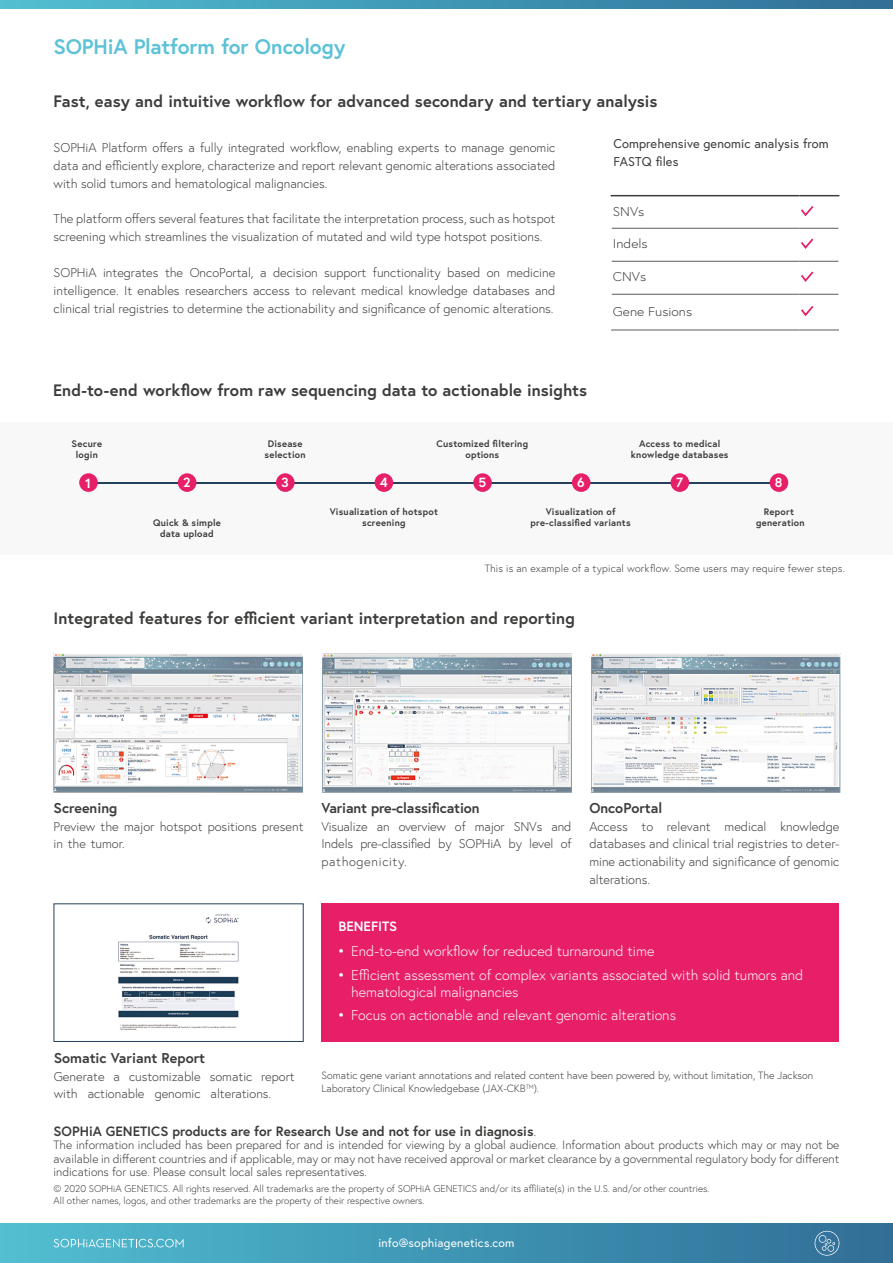
<style>
.page{position:relative;width:893px;height:1263px;background:#fff}
.page>*{position:absolute;margin:0;border:0;box-sizing:border-box;transform-origin:0 0}
.t1{font:700 21px "Europa";letter-spacing:-.01em;color:#5dc2d7}
.t2{font:700 16.5px "Europa";letter-spacing:.005em;color:#3c3c3b}
.t3{font:300 14.25px/17.1px "Europa";color:#fff}
.t4{font:700 14.25px "Europa";color:#3c3c3b}
.t5{font:700 13.5px "Europa";color:#3c3c3b}
.t6{font:700 13.5px "Europa";color:#fff}
.t7{font:700 13.35px "Europa";color:#fff}
.t8{font:300 12.75px/17.9px "Europa";color:#3c3c3b;text-align:justify}
.t9{font:12.75px/18px "Europa";letter-spacing:.01em;color:#3c3c3b}
.t10{font:300 12.75px "Europa";color:#3c3c3b;scale:1.08 1}
.t11{font:300 12px/13.5px "Europa";color:#3c3c3b;text-align:justify}
.t12{font:12px "Europa";letter-spacing:.015em;color:#fff}
.t13{font:300 10.5px/13.5px "Europa";color:#3c3c3b}
.t14{font:300 10.5px "Europa";letter-spacing:.02em;color:#3c3c3b}
.t15{font:300 9.75px/11.7px "Europa";color:#3c3c3b}
.t16{font:700 9.45px/10.8px "Europa";letter-spacing:.025em;color:#3c3c3b;text-align:center}
.s1{font-family:"Neutra Text";font-weight:400;font-size:19.5px}
.s2{font-weight:300}
</style>
<div class="page">
<svg style="left:0;top:0;width:893px;height:9px"></svg>
<div style="left:0;top:1223px;width:893px;height:40px;background:linear-gradient(to right,#51bfd2,#2f6d97)"></div>
<svg style="left:54px;top:1239px;width:130px;height:8px"></svg>
<svg style="left:815px;top:1231px;width:24px;height:24px"></svg>
<img style="left:53px;top:653px;width:249px;height:140px">
<img style="left:322px;top:654px;width:250px;height:139px">
<img style="left:591px;top:653px;width:249px;height:140px">
<div style="left:54px;top:903px;width:250px;height:139px;border:1px solid #23415d"></div>
<img style="left:118px;top:913px;width:121px;height:117px">
<div style="left:0;top:423px;width:893px;height:132px;background:#f8f8f8"></div>
<hr style="left:88px;top:482px;width:688px;height:1px;background:#23415d">
<div style="left:79px;top:473px;width:19px;height:19px;background:#e71f69;border-radius:50%"></div>
<div style="left:178px;top:473px;width:18px;height:19px;background:#e71f69;border-radius:50%"></div>
<div style="left:276px;top:473px;width:19px;height:19px;background:#e71f69;border-radius:50%"></div>
<div style="left:473px;top:473px;width:19px;height:19px;background:#e71f69;border-radius:50%"></div>
<div style="left:375px;top:473px;width:18px;height:19px;background:#e71f69;border-radius:50%"></div>
<div style="left:572px;top:473px;width:18px;height:19px;background:#e71f69;border-radius:50%"></div>
<div style="left:670px;top:473px;width:19px;height:19px;background:#e71f69;border-radius:50%"></div>
<div style="left:770px;top:473px;width:18px;height:19px;background:#e71f69;border-radius:50%"></div>
<hr style="left:612px;top:228px;width:187px;height:1px;background:#5c5c5b">
<hr style="left:799px;top:228px;width:39px;height:1px;background:#5c5c5b">
<hr style="left:612px;top:261px;width:187px;height:1px;background:#5c5c5b">
<hr style="left:799px;top:261px;width:39px;height:1px;background:#5c5c5b">
<hr style="left:612px;top:294px;width:187px;height:1px;background:#5c5c5b">
<hr style="left:799px;top:294px;width:39px;height:1px;background:#5c5c5b">
<hr style="left:611px;top:330px;width:188px;height:1px;background:#5c5c5b">
<hr style="left:799px;top:330px;width:40px;height:1px;background:#5c5c5b">
<hr style="left:611px;top:195px;width:188px;height:1px;background:#3c3c3b">
<hr style="left:799px;top:195px;width:40px;height:1px;background:#3c3c3b">
<svg style="left:801px;top:206px;width:13px;height:11px"></svg>
<svg style="left:801px;top:238px;width:13px;height:11px"></svg>
<svg style="left:801px;top:271px;width:13px;height:11px"></svg>
<svg style="left:801px;top:306px;width:13px;height:11px"></svg>
<div style="left:321px;top:903px;width:518px;height:139px;background:#e71f69"></div>
<h1 class="t1" style="left:54px;top:32px;width:293px">SOPHiA Platform for Oncology</h1>
<p class="t2" style="left:54px;top:90px;width:605px">Fast, easy and intuitive workflow for advanced secondary and tertiary analysis</p>
<p class="t8" style="left:54px;top:138px;width:503px">SOPHiA Platform offers a fully integrated workflow, enabling experts to manage genomic data and efficiently explore, characterize and report relevant genomic alterations associated with solid tumors and hematological malignancies.</p>
<p class="t8" style="left:54px;top:210px;width:503px">The platform offers several features that facilitate the interpretation process, such as hotspot screening which streamlines the visualization of mutated and wild type hotspot positions.</p>
<p class="t8" style="left:54px;top:263px;width:503px">SOPHiA integrates the OncoPortal, a decision support functionality based on medicine intelligence. It enables researchers access to relevant medical knowledge databases and clinical trial registries to determine the actionability and significance of genomic alterations.</p>
<p class="t9" style="left:613px;top:135px;width:217px">Comprehensive genomic analysis from<br>FASTQ files</p>
<p class="t10" style="left:613px;top:203px;width:31px">SNVs</p>
<p class="t10" style="left:613px;top:236px;width:34px">Indels</p>
<p class="t10" style="left:613px;top:269px;width:32px">CNVs</p>
<p class="t10" style="left:613px;top:303px;width:75px">Gene Fusions</p>
<p class="t2" style="left:53px;top:379px;width:536px">End-to-end workflow from raw sequencing data to actionable insights</p>
<p class="t16" style="left:72px;top:438px;width:32px">Secure login</p>
<p class="t16" style="left:436px;top:438px;width:93px">Customized filtering options</p>
<p class="t16" style="left:265px;top:438px;width:43px">Disease selection</p>
<p class="t16" style="left:631px;top:438px;width:99px">Access to medical knowledge databases</p>
<p class="t7" style="left:85px;top:474px;width:7px">1</p>
<p class="t7" style="left:183px;top:473px;width:9px">2</p>
<p class="t7" style="left:281px;top:474px;width:9px">3</p>
<p class="t7" style="left:380px;top:474px;width:9px">4</p>
<p class="t7" style="left:478px;top:474px;width:9px">5</p>
<p class="t7" style="left:577px;top:474px;width:9px">6</p>
<p class="t7" style="left:676px;top:474px;width:9px">7</p>
<p class="t7" style="left:775px;top:474px;width:9px">8</p>
<p class="t16" style="left:153px;top:517px;width:69px">Quick &amp; simple data upload</p>
<p class="t16" style="left:330px;top:506px;width:110px">Visualization of hotspot screening</p>
<p class="t16" style="left:530px;top:506px;width:102px">Visualization of pre-classified variants</p>
<p class="t16" style="left:756px;top:506px;width:50px">Report generation</p>
<p class="t14" style="left:485px;top:561px;width:362px">This is an example of a typical workflow. Some users may require fewer steps.</p>
<p class="t2" style="left:54px;top:607px;width:523px">Integrated features for efficient variant interpretation and reporting</p>
<p class="t4" style="left:54px;top:798px;width:65px">Screening</p>
<p class="t8" style="left:54px;top:817px;width:252px">Preview the major hotspot positions present in the tumor.</p>
<p class="t4" style="left:321px;top:798px;width:160px">Variant pre-classification</p>
<p class="t8" style="left:321px;top:817px;width:252px">Visualize an overview of major SNVs and Indels pre-classified by SOPHiA by level of pathogenicity.</p>
<p class="t4" style="left:589px;top:798px;width:74px">OncoPortal</p>
<p class="t8" style="left:589px;top:817px;width:252px">Access to relevant medical knowledge databases and clinical trial registries to deter&shy;mine actionability and significance of genomic alterations.</p>
<p class="t4" style="left:54px;top:1048px;width:153px">Somatic Variant Report</p>
<p class="t8" style="left:54px;top:1067px;width:243px">Generate a customizable somatic report with actionable genomic alterations.</p>
<p class="t6" style="left:338px;top:917px;width:60px">BENEFITS</p>
<p class="t3" style="left:338px;top:942px;width:317px"><span class="s1">•</span> End-to-end workflow for reduced turnaround time</p>
<p class="t3" style="left:351px;top:966px;width:454px;text-indent:-13px"><span class="s1">•</span> Efficient assessment of complex variants associated with solid tumors and hematological malignancies</p>
<p class="t3" style="left:338px;top:1006px;width:339px"><span class="s1">•</span> Focus on actionable and relevant genomic alterations</p>
<p class="t13" style="left:321px;top:1068px;width:493px">Somatic gene variant annotations and related content have been powered by, without limitation, The Jackson<br>Laboratory Clinical Knowledgebase (JAX-CKB<sup>TM</sup>).</p>
<p class="t5" style="left:54px;top:1122px;width:484px">SOPHiA GENETICS products are for Research Use and not for use in diagnosis<span class="s2">.</span></p>
<p class="t11" style="left:54px;top:1138px;width:787px">The information included has been prepared for and is intended for viewing by a global audience. Information about products which may or may not be available in different countries and if applicable, may or may not have received approval or market clearance by a governmental regulatory body for different indications for use. Please consult local sales representatives.</p>
<p class="t15" style="left:54px;top:1183px;width:657px">© 2020 SOPHiA GENETICS. All rights reserved. All trademarks are the property of SOPHiA GENETICS and/or its affiliate(s) in the U.S. and/or other countries.<br>All other names, logos, and other trademarks are the property of their respective owners.</p>
<p class="t12" style="left:378px;top:1235px;width:138px">info@sophiagenetics.com</p>
</div>
